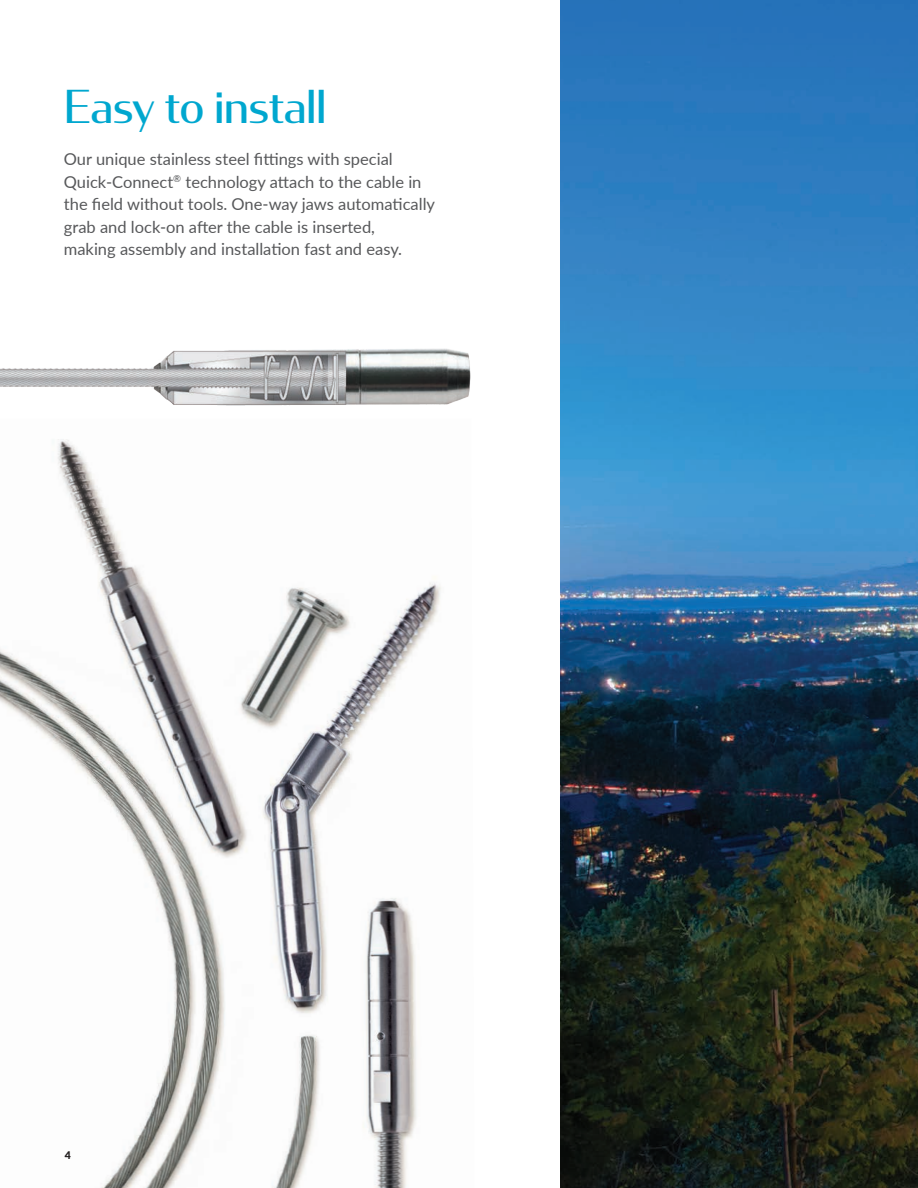
<style>
.page{position:relative;width:918px;height:1188px;background:#fff}
.page>*{position:absolute;margin:0;border:0;box-sizing:border-box;transform-origin:0 0}
.t1{font:45px "Condor";color:#00a7cf}
.Intro{font:16.5px/22.5px "Lato";color:#57585a}
.t2{font:900 10.5px "Lato";color:#231f20}
</style>
<div class="page">
<img style="left:0;top:439px;width:441px;height:749px">
<img style="left:560px;top:0;width:358px;height:1188px">
<img style="left:0;top:348px;width:471px;height:58px">
<h2 class="t1" style="left:64px;top:77px;width:264px">Easy to install</h2>
<p class="Intro" style="left:64px;top:147px;width:373px">Our unique stainless steel fittings with special Quick-Connect<sup>®</sup> technology attach to the cable in the field without tools. One-way jaws automatically grab and lock-on after the cable is inserted,<br>making assembly and installation fast and easy.</p>
<p class="t2" style="left:65px;top:1148px;width:8px">4</p>
</div>
